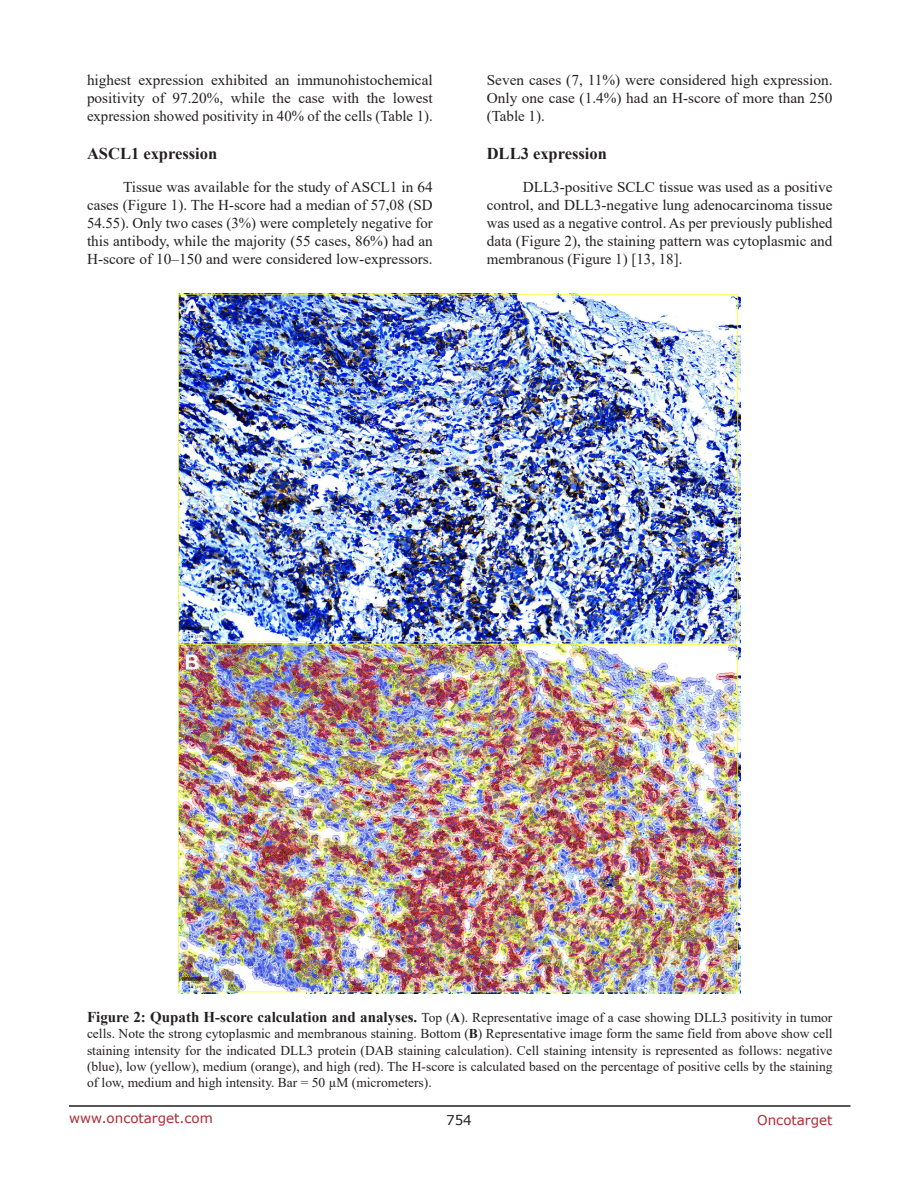
<style>
.page{position:relative;width:918px;height:1188px;background:#fff}
.page>*{position:absolute;margin:0;border:0;box-sizing:border-box;transform-origin:0 0}
.SubHeading_middle{font:700 16.5px "Times New Roman";color:#231f20}
.BodyText{font:15px/18px "Times New Roman";color:#231f20;text-align:justify}
.FigureText{font:13.5px/16.2px "Times New Roman";color:#231f20;text-align:justify}
.t1{font:13.5px "Verdana";color:#ac2b31}
.t2{font:13.5px "Verdana";color:#231f20}
.s1{font-weight:700;font-size:15px}
.s2{font-weight:700}
</style>
<div class="page">
<hr style="left:69px;top:1105px;width:781px;height:2px;background:#231f20">
<img style="left:179px;top:294px;width:562px;height:700px">
<p class="BodyText" style="left:87px;top:71px;width:347px">highest expression exhibited an immunohistochemical positivity of 97.20%, while the case with the lowest expression showed positivity in 40% of the cells (Table 1).</p>
<p class="SubHeading_middle" style="left:87px;top:142px;width:132px">ASCL1 expression</p>
<p class="BodyText" style="left:87px;top:178px;width:347px;text-indent:36px">Tissue was available for the study of ASCL1 in 64 cases (Figure 1). The H-score had a median of 57,08 (SD 54.55). Only two cases (3%) were completely negative for this antibody, while the majority (55 cases, 86%) had an H-score of 10–150 and were considered low-expressors.</p>
<p class="BodyText" style="left:487px;top:71px;width:347px">Seven cases (7, 11%) were considered high expression.<br>Only one case (1.4%) had an H-score of more than 250 (Table 1).</p>
<p class="SubHeading_middle" style="left:487px;top:142px;width:122px">DLL3 expression</p>
<p class="BodyText" style="left:487px;top:178px;width:347px;text-indent:36px">DLL3-positive SCLC tissue was used as a positive control, and DLL3-negative lung adenocarcinoma tissue was used as a negative control. As per previously published data (Figure 2), the staining pattern was cytoplasmic and membranous (Figure 1) [13, 18].</p>
<p class="FigureText" style="left:87px;top:1009px;width:747px"><span class="s1">Figure 2: Qupath H-score calculation and analyses.</span> Top (<span class="s2">A</span>). Representative image of a case showing DLL3 positivity in tumor cells. Note the strong cytoplasmic and membranous staining. Bottom (<span class="s2">B</span>) Representative image form the same field from above show cell staining intensity for the indicated DLL3 protein (DAB staining calculation). Cell staining intensity is represented as follows: negative (blue), low (yellow), medium (orange), and high (red). The H-score is calculated based on the percentage of positive cells by the staining of low, medium and high intensity. Bar = 50 µM (micrometers).</p>
<p class="t1" style="left:69px;top:1109px;width:145px">www.oncotarget.com</p>
<p class="t2" style="left:446px;top:1111px;width:27px">754</p>
<p class="t1" style="left:757px;top:1111px;width:77px">Oncotarget</p>
</div>
